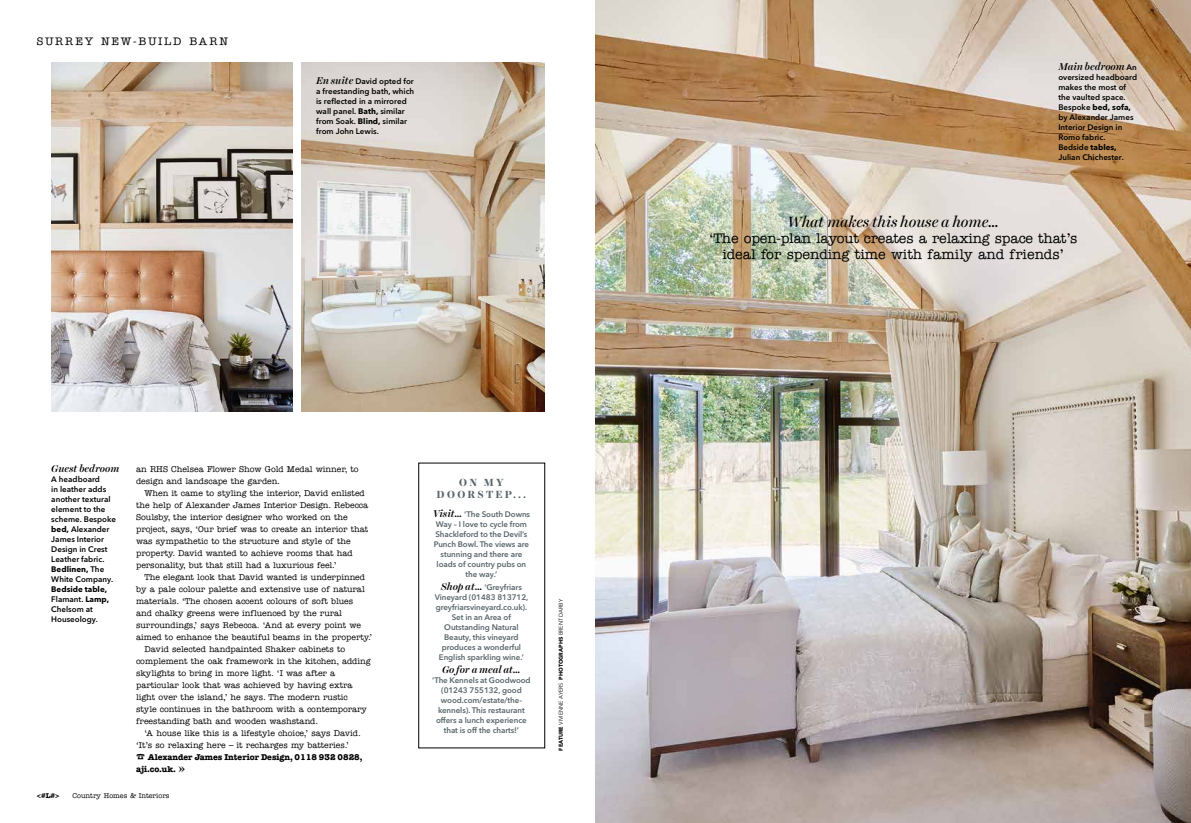
<style>
.page{position:relative;width:1191px;height:823px;background:#fff}
.page>*{position:absolute;margin:0;border:0;box-sizing:border-box;transform-origin:0 0}
.t1{font:italic 15px "Harriet Display";color:#000}
.t2{font:500 14px/16px "American Typewriter Std";letter-spacing:-.01em;color:#000;text-align:center}
.t3{font:500 11px "American Typewriter Std";letter-spacing:.175em;color:#000}
.t4{font:700 10.5px/12px "Harriet Display";color:#58656a;text-align:center}
.t5{font:italic 500 10px "Harriet Display";color:#000}
.t6{font:500 8.5px/12px "American Typewriter Std";color:#000}
.t7{font:700 8.5px "American Typewriter Std";letter-spacing:-.005em;color:#000}
.t8{font:600 8px/10px "Avenir Next LT Pro";color:#000}
.t9{font:600 8px/10px "Avenir Next LT Pro";letter-spacing:-.01em;color:#58656a;text-align:center}
.t10{font:500 7px "American Typewriter Std";color:#000}
.t11{font:700 7px "American Typewriter Std";color:#000}
.t12{font:5.5px "Avenir Next LT Pro";color:#000}
.s1{font-family:"Harriet Display";font-weight:500;font-style:italic;font-size:10px}
.s2{font-weight:700}
.s3{font-family:"Harriet Display";font-weight:400;font-size:15px}
.s4{font-family:"Harriet Display";font-weight:500;font-style:italic;font-size:10px;color:#000}
.s5{font-family:"Avenir Next LT Pro";font-weight:600;font-style:normal;font-size:8px}
</style>
<div class="page">
<img style="left:595px;top:0;width:596px;height:822px">
<div style="left:418px;top:462px;width:127px;height:285px;border:1px solid #000"></div>
<img style="left:302px;top:62px;width:242px;height:349px">
<img style="left:51px;top:62px;width:242px;height:349px">
<p class="t3" style="left:37px;top:35px;width:192px">SURREY NEW-BUILD BARN</p>
<p class="t8" style="left:316px;top:76px;width:100px"><span class="s1">En suite</span> David opted for a freestanding bath, which is reflected in a mirrored wall panel. <span class="s2">Bath,</span> similar from Soak. <span class="s2">Blind,</span> similar from John Lewis.</p>
<p class="t5" style="left:51px;top:461px;width:69px">Guest bedroom</p>
<p class="t8" style="left:51px;top:473px;width:66px">A headboard<br>in leather adds another textural element to the scheme. Bespoke <span class="s2">bed,</span> Alexander<br>James Interior<br>Design in Crest<br>Leather fabric.<br><span class="s2">Bedlinen,</span> The<br>White Company.</p>
<p class="t8" style="left:51px;top:583px;width:59px"><span class="s2">Bedside table,<br></span>Flamant. <span class="s2">Lamp,<br></span>Chelsom at<br>Houseology.</p>
<p class="t6" style="left:136px;top:462px;width:224px">an RHS Chelsea Flower Show Gold Medal winner, to design and landscape the garden.</p>
<p class="t6" style="left:136px;top:486px;width:234px;text-indent:8px">When it came to styling the interior, David enlisted the help of Alexander James Interior Design. Rebecca Soulsby, the interior designer who worked on the project, says, ‘Our brief was to create an interior that was sympathetic to the structure and style of the property. David wanted to achieve rooms that had personality, but that still had a luxurious feel.’</p>
<p class="t6" style="left:145px;top:570px;width:222px">The elegant look that David wanted is underpinned</p>
<p class="t6" style="left:136px;top:582px;width:230px">by a pale colour palette and extensive use of natural</p>
<p class="t6" style="left:136px;top:594px;width:219px">materials. ‘The chosen accent colours of soft blues</p>
<p class="t6" style="left:136px;top:606px;width:207px">and chalky greens were influenced by the rural</p>
<p class="t6" style="left:136px;top:618px;width:226px">surroundings,’ says Rebecca. ‘And at every point we</p>
<p class="t6" style="left:136px;top:630px;width:238px">aimed to enhance the beautiful beams in the property.’</p>
<p class="t6" style="left:145px;top:642px;width:202px">David selected handpainted Shaker cabinets to</p>
<p class="t6" style="left:136px;top:654px;width:236px">complement the oak framework in the kitchen, adding</p>
<p class="t6" style="left:136px;top:666px;width:201px">skylights to bring in more light. ‘I was after a</p>
<p class="t6" style="left:136px;top:678px;width:218px">particular look that was achieved by having extra</p>
<p class="t6" style="left:136px;top:690px;width:213px">light over the island,’ he says. The modern rustic</p>
<p class="t6" style="left:136px;top:702px;width:232px">style continues in the bathroom with a contemporary</p>
<p class="t6" style="left:136px;top:714px;width:184px">freestanding bath and wooden washstand.</p>
<p class="t6" style="left:145px;top:726px;width:218px">‘A house like this is a lifestyle choice,’ says David.</p>
<p class="t6" style="left:136px;top:738px;width:214px">‘It’s so relaxing here – it recharges my batteries.’</p>
<p class="t7" style="left:136px;top:751px;width:228px">☎ Alexander James Interior Design, 0118 932 0828,</p>
<p class="t7" style="left:136px;top:763px;width:51px">aji.co.uk. <span class="s3">»</span></p>
<p class="t11" style="left:37px;top:791px;width:24px">&lt;#L#&gt;</p>
<p class="t10" style="left:73px;top:791px;width:98px">Country Homes &amp; Interiors</p>
<p class="t4" style="left:436px;top:476px;width:91px">ON MY<br>DOO RSTE P...</p>
<p class="t9" style="left:433px;top:508px;width:99px"><span class="s4">Visit…</span> ‘The South Downs<br>Way – I love to cycle from<br>Shackleford to the Devil’s<br>Punch Bowl. The views are stunning and there are loads of country pubs on the way.’</p>
<p class="t9" style="left:435px;top:581px;width:95px"><span class="s4">Shop at…</span> ‘Greyfriars<br>Vineyard (01483 813712, greyfriarsvineyard.co.uk).<br>Set in an Area of<br>Outstanding Natural<br>Beauty, this vineyard produces a wonderful<br>English sparkling wine.’</p>
<p class="t5" style="left:442px;top:661px;width:80px">Go for a meal at…</p>
<p class="t9" style="left:432px;top:674px;width:100px">‘The Kennels at Goodwood (01243 755132, good wood.com/estate/the&shy;kennels). This restaurant offers a lunch experience that is off the charts!’</p>
<p class="t12" style="left:557px;top:750px;width:153px;rotate:-90deg"><span class="s2">FEATURE</span> VIVIENNE AYERS <span class="s2">PHOTOGRAPHS</span> BRENT DARBY</p>
<p class="t5" style="left:1058px;top:59px;width:80px">Main bedroom <span class="s5">An</span></p>
<p class="t8" style="left:1058px;top:72px;width:80px">oversized headboard makes the most of the vaulted space.<br>Bespoke <span class="s2">bed, sofa, </span>by Alexander James<br>Interior Design in<br>Romo fabric.<br>Bedside <span class="s2">tables,<br></span>Julian Chichester.</p>
<h1 class="t1" style="left:787px;top:211px;width:213px">What makes this house a home…</h1>
<h2 class="t2" style="left:709px;top:230px;width:370px">‘The open-plan layout creates a relaxing space that’s ideal for spending time with family and friends’</h2>
</div>
